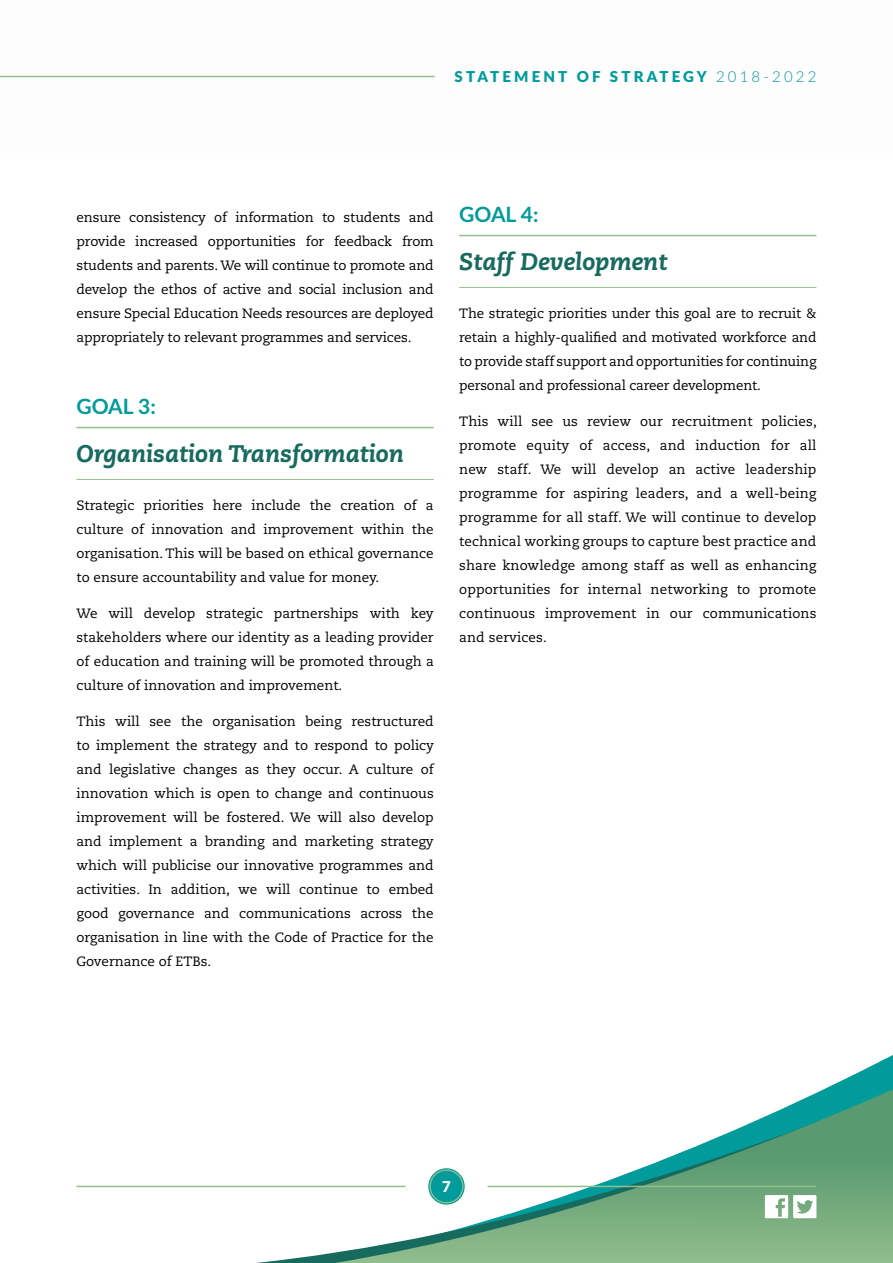
<style>
.page{position:relative;width:893px;height:1263px;background:#fff}
.page>*{position:absolute;margin:0;border:0;box-sizing:border-box;transform-origin:0 0}
.t1{font:italic 800 24px "Caecilia LT Std";color:#176a5e}
.t2{font:700 21px "Lato";color:#009b9a}
.t3{font:900 15px "Lato";color:#009b9a}
.t4{font:300 15px "Lato";letter-spacing:.21em;color:#009b9a}
.t5{font:900 15px "Lato";color:#fff}
.t6{font:13.5px/24px "Caecilia LT Std";color:#000;text-align:justify}
</style>
<div class="page">
<hr style="left:0;top:76px;width:435px;height:1px;background:#92bf8e">
<hr style="left:77px;top:427px;width:357px;height:1px;background:#92bf8e">
<hr style="left:77px;top:479px;width:357px;height:1px;background:#92bf8e">
<hr style="left:459px;top:235px;width:357px;height:1px;background:#92bf8e">
<hr style="left:459px;top:287px;width:357px;height:1px;background:#92bf8e">
<svg style="left:76px;top:1055px;width:817px;height:208px"></svg>
<svg style="left:335px;top:1089px;width:558px;height:174px"></svg>
<svg style="left:765px;top:1195px;width:51px;height:23px"></svg>
<svg style="left:428px;top:1168px;width:37px;height:36px"></svg>
<div style="left:429px;top:1169px;width:34px;height:34px;border:1px solid #92bf8e;border-radius:50%"></div>
<hr style="left:77px;top:1186px;width:328px;height:1px;background:#92bf8e">
<hr style="left:488px;top:1186px;width:328px;height:1px;background:#92bf8e">
<p class="t3" style="left:455px;top:65px;width:26px">STATEMENT</p>
<p class="t3" style="left:577px;top:65px;width:13px">OF</p>
<p class="t3" style="left:610px;top:65px;width:25px">STRATEGY</p>
<p class="t4" style="left:716px;top:66px;width:102px">2018-2022</p>
<p class="t6" style="left:77px;top:206px;width:359px">ensure consistency of information to students and provide increased opportunities for feedback from students and parents. We will continue to promote and develop the ethos of active and social inclusion and ensure Special Education Needs resources are deployed appropriately to relevant programmes and services.</p>
<h2 class="t2" style="left:77px;top:391px;width:81px">GOAL 3:</h2>
<h1 class="t1" style="left:77px;top:439px;width:329px">Organisation Transformation</h1>
<p class="t6" style="left:77px;top:494px;width:359px">Strategic priorities here include the creation of a culture of innovation and improvement within the organisation. This will be based on ethical governance to ensure accountability and value for money.</p>
<p class="t6" style="left:77px;top:602px;width:359px">We will develop strategic partnerships with key stakeholders where our identity as a leading provider of education and training will be promoted through a culture of innovation and improvement.</p>
<p class="t6" style="left:77px;top:710px;width:359px">This will see the organisation being restructured to implement the strategy and to respond to policy and legislative changes as they occur. A culture of innovation which is open to change and continuous improvement will be fostered. We will also develop and implement a branding and marketing strategy which will publicise our innovative programmes and activities. In addition, we will continue to embed good governance and communications across the organisation in line with the Code of Practice for the Governance of ETBs.</p>
<h2 class="t2" style="left:459px;top:199px;width:81px">GOAL 4:</h2>
<h1 class="t1" style="left:459px;top:247px;width:209px">Staff Development</h1>
<p class="t6" style="left:459px;top:302px;width:359px">The strategic priorities under this goal are to recruit &amp; retain a highly-qualified and motivated workforce and to provide staff support and opportunities for continuing personal and professional career development.</p>
<p class="t6" style="left:459px;top:410px;width:359px">This will see us review our recruitment policies, promote equity of access, and induction for all new staff. We will develop an active leadership programme for aspiring leaders, and a well-being programme for all staff. We will continue to develop technical working groups to capture best practice and share knowledge among staff as well as enhancing opportunities for internal networking to promote continuous improvement in our communications and services.</p>
<p class="t5" style="left:442px;top:1175px;width:10px">7</p>
</div>
